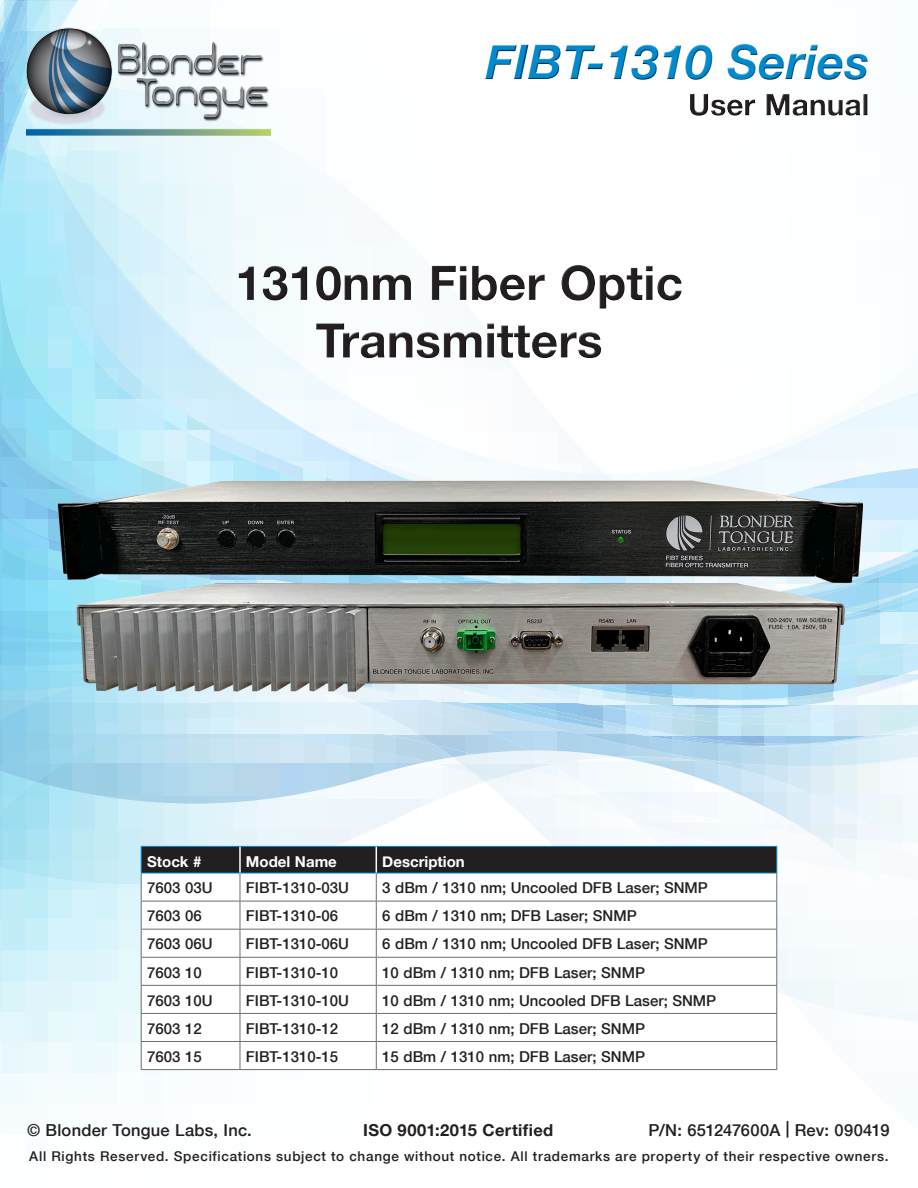
<style>
.page{position:relative;width:918px;height:1188px;background:#fff}
.page>*{position:absolute;margin:0;border:0;box-sizing:border-box;transform-origin:0 0}
.t1{font:italic 700 48px "Helvetica Neue";color:#0089cf}
.t2{font:500 16.5px "Helvetica Neue";letter-spacing:.015em;color:#231f20}
.t3{font:700 16.5px "Helvetica Neue";letter-spacing:.02em;color:#231f20}
.DocVersion_-_Active{font:500 15px "Helvetica Neue";color:#231f20}
.DocVersion_-_Table_H{font:700 15px "Helvetica Neue";color:#fff}
.t4{font:500 13.5px "Helvetica Neue";letter-spacing:.05em;color:#231f20}
</style>
<div class="page">
<img style="left:0;top:884px;width:778px;height:220px">
<img style="left:0;top:843px;width:484px;height:41px">
<img style="left:862px;top:468px;width:56px;height:49px">
<img style="left:83px;top:128px;width:196px;height:18px">
<img style="left:862px;top:517px;width:56px;height:9px">
<img style="left:25px;top:101px;width:27px;height:45px">
<img style="left:14px;top:105px;width:37px;height:41px">
<img style="left:0;top:146px;width:530px;height:322px">
<img style="left:894px;top:843px;width:24px;height:16px">
<img style="left:0;top:746px;width:918px;height:97px">
<img style="left:321px;top:744px;width:597px;height:22px">
<img style="left:0;top:434px;width:239px;height:25px">
<img style="left:18px;top:131px;width:3px;height:6px">
<img style="left:0;top:153px;width:6px;height:13px">
<img style="left:18px;top:105px;width:4px;height:26px">
<img style="left:0;top:105px;width:1px;height:26px">
<img style="left:0;top:459px;width:376px;height:20px">
<img style="left:18px;top:105px;width:2px;height:12px">
<img style="left:1px;top:105px;width:17px;height:40px">
<svg style="left:0;top:131px;width:12px;height:22px"></svg>
<img style="left:25px;top:82px;width:2px;height:15px">
<img style="left:0;top:512px;width:58px;height:17px">
<img style="left:752px;top:717px;width:166px;height:27px">
<img style="left:0;top:700px;width:752px;height:46px">
<img style="left:410px;top:709px;width:508px;height:8px">
<img style="left:25px;top:55px;width:2px;height:8px">
<svg style="left:0;top:55px;width:25px;height:50px"></svg>
<img style="left:9px;top:47px;width:18px;height:8px">
<img style="left:7px;top:47px;width:2px;height:14px">
<img style="left:0;top:47px;width:7px;height:31px">
<img style="left:178px;top:705px;width:740px;height:4px">
<img style="left:0;top:547px;width:918px;height:153px">
<img style="left:0;top:47px;width:5px;height:21px">
<svg style="left:0;top:0;width:78px;height:47px"></svg>
<img style="left:4px;top:1px;width:20px;height:46px">
<img style="left:0;top:625px;width:58px;height:14px">
<img style="left:27px;top:26px;width:243px;height:112px">
<div style="left:484px;top:45px;width:385px;height:72px;background:#231f20;opacity:.75"></div>
<hr style="left:141px;top:1069px;width:99px;height:1px;background:#6c6d70">
<hr style="left:240px;top:1069px;width:136px;height:1px;background:#6c6d70">
<hr style="left:376px;top:1069px;width:401px;height:1px;background:#6c6d70">
<svg style="left:141px;top:846px;width:636px;height:223px"></svg>
<div style="left:237px;top:265px;width:446px;height:94px;background:#231f20;opacity:.75"></div>
<img style="left:58px;top:468px;width:804px;height:238px">
<h1 class="t1" style="left:486px;top:24px;width:385px">FIBT-1310 Series</h1>
<p class="DocVersion_-_Table_H" style="left:147px;top:852px;width:56px">Stock #</p>
<p class="DocVersion_-_Table_H" style="left:246px;top:852px;width:92px">Model Name</p>
<p class="DocVersion_-_Table_H" style="left:382px;top:852px;width:84px">Description</p>
<p class="DocVersion_-_Active" style="left:147px;top:876px;width:67px">7603 03U</p>
<p class="DocVersion_-_Active" style="left:246px;top:876px;width:105px">FIBT-1310-03U</p>
<p class="DocVersion_-_Active" style="left:382px;top:876px;width:327px">3 dBm / 1310 nm; Uncooled DFB Laser; SNMP</p>
<p class="DocVersion_-_Active" style="left:147px;top:904px;width:56px">7603 06</p>
<p class="DocVersion_-_Active" style="left:246px;top:904px;width:94px">FIBT-1310-06</p>
<p class="DocVersion_-_Active" style="left:382px;top:904px;width:256px">6 dBm / 1310 nm; DFB Laser; SNMP</p>
<p class="DocVersion_-_Active" style="left:147px;top:932px;width:67px">7603 06U</p>
<p class="DocVersion_-_Active" style="left:246px;top:932px;width:105px">FIBT-1310-06U</p>
<p class="DocVersion_-_Active" style="left:382px;top:932px;width:327px">6 dBm / 1310 nm; Uncooled DFB Laser; SNMP</p>
<p class="DocVersion_-_Active" style="left:147px;top:960px;width:56px">7603 10</p>
<p class="DocVersion_-_Active" style="left:246px;top:960px;width:94px">FIBT-1310-10</p>
<p class="DocVersion_-_Active" style="left:382px;top:960px;width:264px">10 dBm / 1310 nm; DFB Laser; SNMP</p>
<p class="DocVersion_-_Active" style="left:147px;top:988px;width:67px">7603 10U</p>
<p class="DocVersion_-_Active" style="left:246px;top:988px;width:105px">FIBT-1310-10U</p>
<p class="DocVersion_-_Active" style="left:382px;top:988px;width:336px">10 dBm / 1310 nm; Uncooled DFB Laser; SNMP</p>
<p class="DocVersion_-_Active" style="left:147px;top:1016px;width:56px">7603 12</p>
<p class="DocVersion_-_Active" style="left:246px;top:1016px;width:94px">FIBT-1310-12</p>
<p class="DocVersion_-_Active" style="left:382px;top:1016px;width:264px">12 dBm / 1310 nm; DFB Laser; SNMP</p>
<p class="DocVersion_-_Active" style="left:147px;top:1044px;width:56px">7603 15</p>
<p class="DocVersion_-_Active" style="left:246px;top:1044px;width:94px">FIBT-1310-15</p>
<p class="DocVersion_-_Active" style="left:382px;top:1044px;width:264px">15 dBm / 1310 nm; DFB Laser; SNMP</p>
<p class="t2" style="left:27px;top:1117px;width:226px">© Blonder Tongue Labs, Inc.</p>
<p class="t3" style="left:363px;top:1120px;width:192px">ISO 9001:2015 Certified</p>
<p class="t2" style="left:649px;top:1117px;width:242px">P/N: 651247600A | Rev: 090419</p>
<p class="t4" style="left:29px;top:1145px;width:861px">All Rights Reserved. Specifications subject to change without notice. All trademarks are property of their respective owners.</p>
</div>
